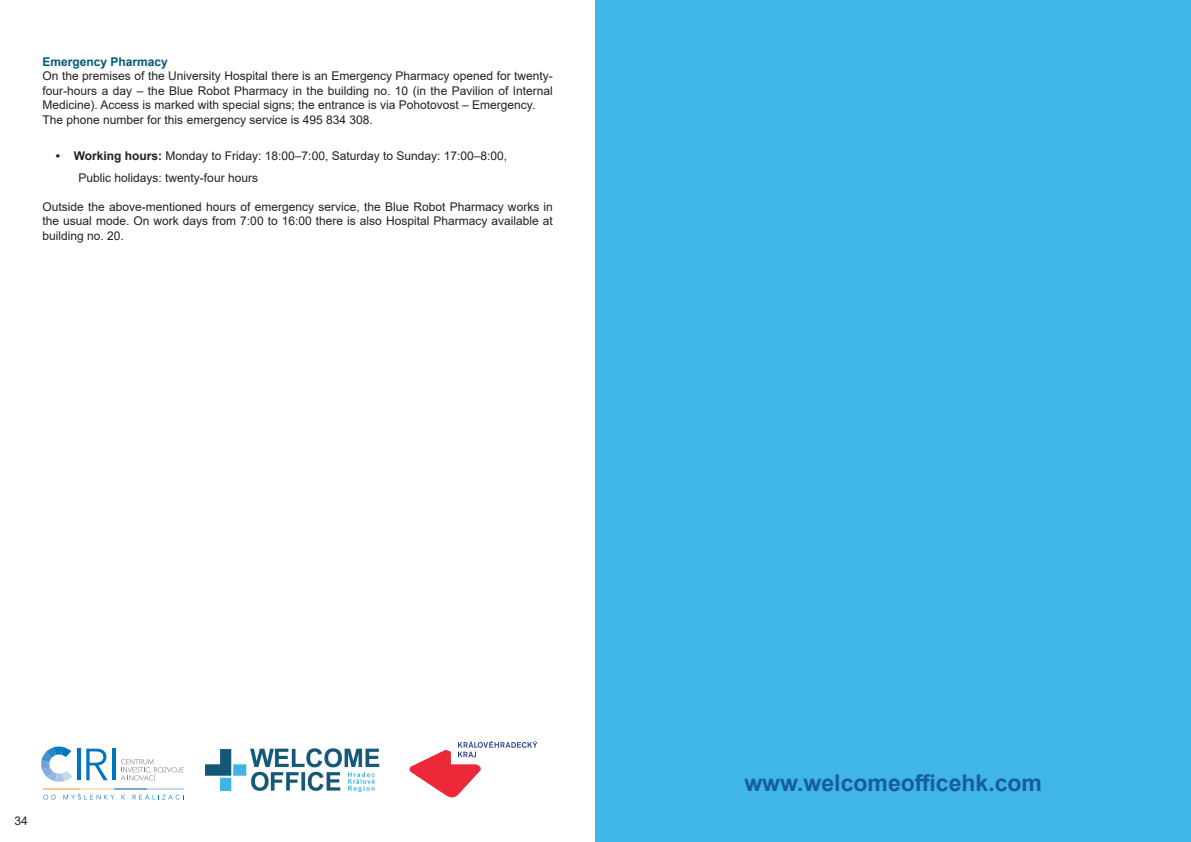
<style>
.page{position:relative;width:1191px;height:842px;background:#fff}
.page>*{position:absolute;margin:0;border:0;box-sizing:border-box;transform-origin:0 0}
.t1{font:700 23px "Arial";color:#175d9e}
.t2{font:12px/14.4px "Arial";color:#231f20}
.t3{font:700 12px "Arial";color:#015979}
.s1{font-weight:700}
</style>
<div class="page">
<div style="left:595px;top:0;width:596px;height:842px;background:#40b5e7"></div>
<img style="left:206px;top:748px;width:174px;height:44px">
<svg style="left:409px;top:741px;width:128px;height:57px"></svg>
<svg style="left:43px;top:795px;width:13px;height:4px"></svg>
<svg style="left:63px;top:794px;width:51px;height:5px"></svg>
<svg style="left:133px;top:795px;width:51px;height:4px"></svg>
<hr style="left:43px;top:788px;width:37px;height:1px;background:#fdc689">
<hr style="left:80px;top:788px;width:34px;height:1px;background:#fee0bf">
<hr style="left:114px;top:788px;width:34px;height:1px;background:#7ba8d9">
<hr style="left:148px;top:788px;width:36px;height:1px;background:#c6d8ef">
<svg style="left:41px;top:746px;width:31px;height:36px"></svg>
<hr style="left:77px;top:749px;width:3px;height:31px;background:#0075bf">
<svg style="left:86px;top:749px;width:22px;height:31px"></svg>
<hr style="left:112px;top:749px;width:3px;height:31px;background:#0075bf">
<svg style="left:121px;top:759px;width:63px;height:21px"></svg>
<p class="t3" style="left:43px;top:53px;width:127px">Emergency Pharmacy</p>
<p class="t2" style="left:43px;top:69px;width:512px">On the premises of the University Hospital there is an Emergency Pharmacy opened for twenty&shy;four-hours a day – the Blue Robot Pharmacy in the building no. 10 (in the Pavilion of Internal Medicine). Access is marked with special signs; the entrance is via Pohotovost – Emergency.<br>The phone number for this emergency service is 495 834 308.</p>
<p class="t2" style="left:79px;top:145px;width:430px;line-height:22px;text-indent:-23px"><span class="s1">• Working hours:</span> Monday to Friday: 18:00–7:00, Saturday to Sunday: 17:00–8:00,<br>Public holidays: twenty-four hours</p>
<p class="t2" style="left:43px;top:199px;width:512px;text-align:justify">Outside the above-mentioned hours of emergency service, the Blue Robot Pharmacy works in the usual mode. On work days from 7:00 to 16:00 there is also Hospital Pharmacy available at building no. 20.</p>
<p class="t2" style="left:14px;top:813px;width:15px">34</p>
<h1 class="t1" style="left:744px;top:766px;width:299px">www.welcomeofficehk.com</h1>
</div>
